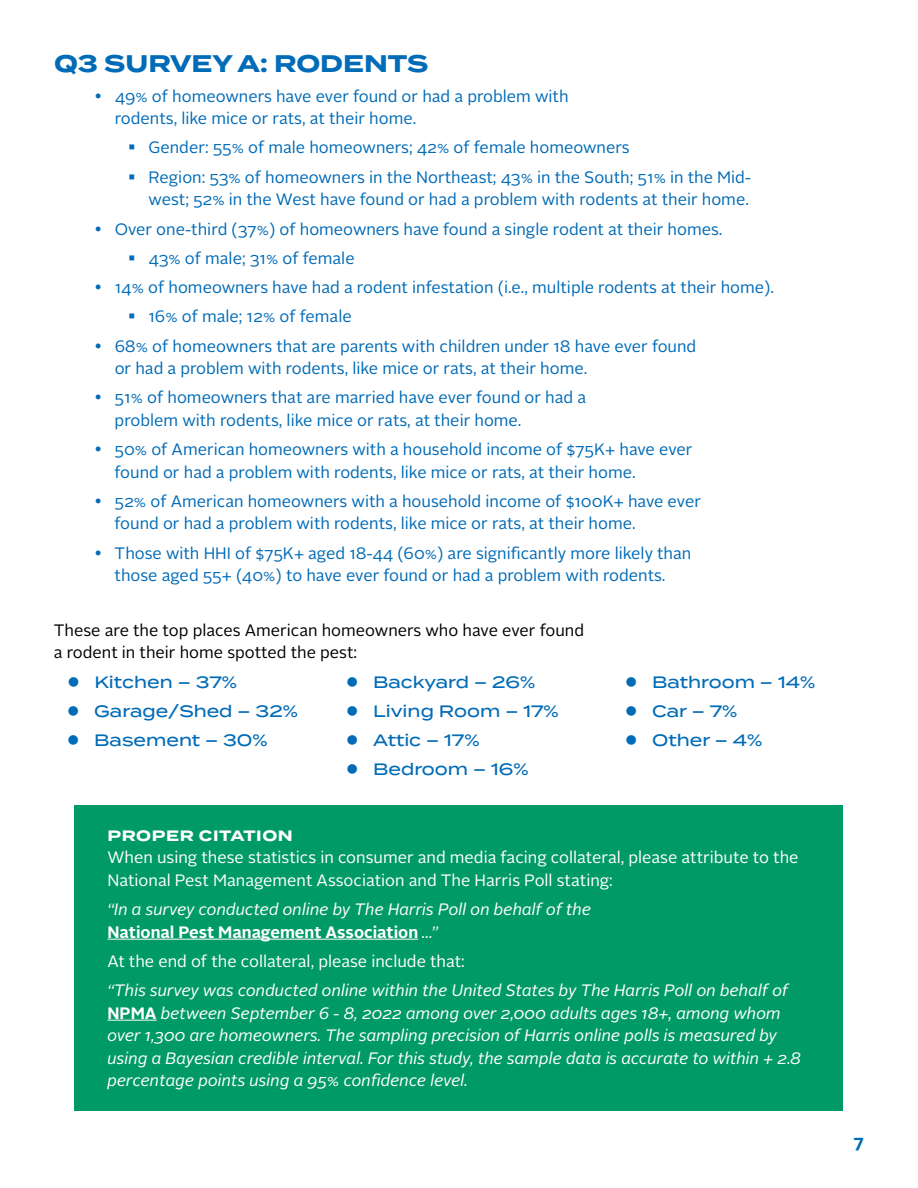
<style>
.page{position:relative;width:918px;height:1188px;background:#fff}
.page>*{position:absolute;margin:0;border:0;box-sizing:border-box;transform-origin:0 0}
.t1{font:700 24px "Termina";color:#006bb7}
.t2{font:700 18px "Alright Sans";color:#006bb7}
.t3{font:16.5px/29.2px "Alright Sans";color:#006bb7}
.t4{font:italic 16.5px/22.5px "Alright Sans";color:#fff}
.t5{font:16.5px/22.5px "Alright Sans";color:#fff}
.t6{font:500 16.5px/29.2px "Termina";color:#006bb7}
.t7{font:16.5px/22.5px "Alright Sans";color:#000}
.t8{font:700 15px "Termina";letter-spacing:.04em;color:#fff}
.s1{font-weight:700;font-style:normal}
</style>
<div class="page">
<div style="left:75px;top:805px;width:768px;height:305px;background:#009a66"></div>
<hr style="left:107px;top:939px;width:311px;height:1px;background:#fff">
<hr style="left:107px;top:1020px;width:50px;height:1px;background:#fff">
<h1 class="t1" style="left:54px;top:46px;width:376px">Q3 SURVEY A: RODENTS</h1>
<p class="t3" style="left:115px;top:85px;width:455px;line-height:22.5px">49% of homeowners have ever found or had a problem with rodents, like mice or rats, at their home.</p>
<p class="t3" style="left:148px;top:133px;width:604px">Gender: 55% of male homeowners; 42% of female homeowners<br>Region: 53% of homeowners in the Northeast; 43% in the South; 51% in the Mid-</p>
<p class="t3" style="left:148px;top:185px;width:602px">west; 52% in the West have found or had a problem with rodents at their home.</p>
<p class="t3" style="left:115px;top:214px;width:609px">Over one-third (37%) of homeowners have found a single rodent at their homes.</p>
<p class="t3" style="left:148px;top:244px;width:208px">43% of male; 31% of female</p>
<p class="t3" style="left:115px;top:273px;width:661px">14% of homeowners have had a rodent infestation (i.e., multiple rodents at their home).</p>
<p class="t3" style="left:148px;top:302px;width:205px">16% of male; 12% of female</p>
<p class="t3" style="left:115px;top:331px;width:583px">68% of homeowners that are parents with children under 18 have ever found</p>
<p class="t3" style="left:115px;top:354px;width:474px">or had a problem with rodents, like mice or rats, at their home.<br>51% of homeowners that are married have ever found or had a</p>
<p class="t3" style="left:115px;top:406px;width:579px">problem with rodents, like mice or rats, at their home.<br>50% of American homeowners with a household income of $75K+ have ever</p>
<p class="t3" style="left:115px;top:457px;width:588px">found or had a problem with rodents, like mice or rats, at their home.<br>52% of American homeowners with a household income of $100K+ have ever</p>
<p class="t3" style="left:115px;top:509px;width:578px">found or had a problem with rodents, like mice or rats, at their home.<br>Those with HHI of $75K+ aged 18-44 (60%) are significantly more likely than</p>
<p class="t3" style="left:115px;top:561px;width:552px">those aged 55+ (40%) to have ever found or had a problem with rodents.</p>
<p class="t7" style="left:54px;top:619px;width:532px">These are the top places American homeowners who have ever found a rodent in their home spotted the pest:</p>
<p class="t6" style="left:94px;top:667px;width:205px">Kitchen – 37%<br>Garage/Shed – 32%<br>Basement – 30%</p>
<p class="t6" style="left:373px;top:667px;width:187px">Backyard – 26%<br>Living Room – 17%<br>Attic – 17%<br>Bedroom – 16%</p>
<p class="t6" style="left:652px;top:667px;width:165px">Bathroom – 14%<br>Car – 7%<br>Other – 4%</p>
<p class="t8" style="left:107px;top:824px;width:187px">PROPER CITATION</p>
<p class="t5" style="left:107px;top:847px;width:693px">When using these statistics in consumer and media facing collateral, please attribute to the<br>National Pest Management Association and The Harris Poll stating:</p>
<p class="t4" style="left:107px;top:898px;width:485px">“In a survey conducted online by The Harris Poll on behalf of the<br><span class="s1">National Pest Management Association</span> ...”</p>
<p class="t5" style="left:107px;top:950px;width:359px">At the end of the collateral, please include that:</p>
<p class="t4" style="left:107px;top:979px;width:695px">“This survey was conducted online within the United States by The Harris Poll on behalf of <span class="s1">NPMA</span> between September 6 - 8, 2022 among over 2,000 adults ages 18+, among whom over 1,300 are homeowners. The sampling precision of Harris online polls is measured by using a Bayesian credible interval. For this study, the sample data is accurate to within + 2.8 percentage points using a 95% confidence level.</p>
<p class="t2" style="left:854px;top:1129px;width:12px">7</p>
</div>
